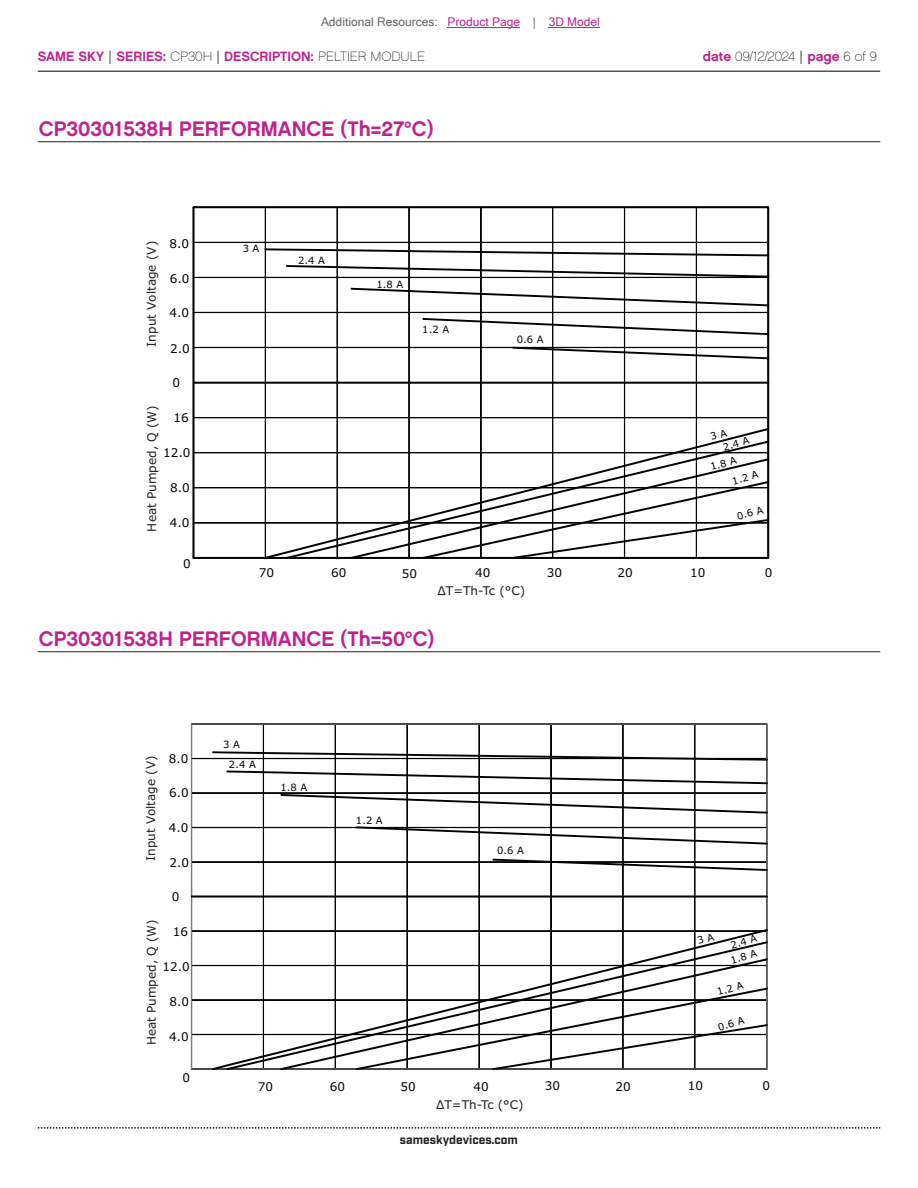
<style>
.page{position:relative;width:918px;height:1188px;background:#fff}
.page>*{position:absolute;margin:0;border:0;box-sizing:border-box;transform-origin:0 0}
.t1{font:21px "Chalet New York Nineteen Sixty";color:#bd238f}
.t2{font:13.5px "Chalet New York Nineteen Sixty";color:#bd238f}
.t3{font:13.5px "Chalet Paris Nineteen Sixty";letter-spacing:-.005em;color:#231f20}
.t4{font:12px "Verdana";color:#040503}
.t5{font:12px "Verdana";color:#231f20}
.t6{font:12px "Microsoft Sans Serif";color:#63676b}
.t7{font:12px "Verdana";color:#211d1e}
.t8{font:700 12px "Industry";color:#231f20}
.t9{font:10.05px/13.4px "Verdana";color:#040503}
.s1{color:#bd238f}
.s2{font-family:"Industry";color:#231f20}
.s3{font-family:"Chalet Paris Nineteen Sixty";color:#231f20}
.s4{font-family:"Chalet New York Nineteen Sixty";color:#bd238f}
.s5{font-family:"Industry"}
</style>
<div class="page">
<hr style="left:38px;top:71px;width:842px;height:1px;background:#231f20">
<svg style="left:38px;top:1127px;width:842px;height:2px"></svg>
<svg style="left:192px;top:207px;width:577px;height:352px"></svg>
<svg style="left:264px;top:428px;width:505px;height:131px"></svg>
<svg style="left:512px;top:347px;width:257px;height:12px"></svg>
<svg style="left:422px;top:318px;width:347px;height:17px"></svg>
<svg style="left:351px;top:288px;width:418px;height:18px"></svg>
<svg style="left:286px;top:265px;width:483px;height:13px"></svg>
<svg style="left:264px;top:248px;width:505px;height:8px"></svg>
<svg style="left:193px;top:382px;width:576px;height:2px"></svg>
<hr style="left:38px;top:141px;width:842px;height:1px;background:#231f20">
<svg style="left:191px;top:724px;width:576px;height:346px"></svg>
<svg style="left:212px;top:929px;width:556px;height:141px"></svg>
<svg style="left:492px;top:859px;width:276px;height:12px"></svg>
<svg style="left:356px;top:826px;width:412px;height:19px"></svg>
<svg style="left:280px;top:794px;width:488px;height:20px"></svg>
<svg style="left:226px;top:771px;width:542px;height:13px"></svg>
<svg style="left:212px;top:751px;width:556px;height:10px"></svg>
<svg style="left:192px;top:896px;width:576px;height:1px"></svg>
<hr style="left:38px;top:651px;width:842px;height:1px;background:#231f20">
<hr style="left:448px;top:27px;width:72px;height:1px;background:#bd238f">
<hr style="left:549px;top:27px;width:51px;height:1px;background:#bd238f">
<svg style="left:697px;top:933px;width:18px;height:11px"></svg>
<p class="t6" style="left:321px;top:15px;width:280px">Additional Resources: <span class="s1">Product Page</span> | <span class="s1">3D Model</span></p>
<p class="t2" style="left:38px;top:47px;width:389px">SAME SKY <span class="s2">|</span> SERIES: <span class="s3">CP30H</span> <span class="s2">|</span> DESCRIPTION: <span class="s3">PELTIER MODULE</span></p>
<p class="t3" style="left:703px;top:48px;width:176px"><span class="s4">date</span> 09/12/2024 <span class="s5">|</span> <span class="s4">page</span> 6 of 9</p>
<h1 class="t1" style="left:39px;top:115px;width:396px">CP30301538H PERFORMANCE (Th=27°C)</h1>
<p class="t4" style="left:170px;top:235px;width:21px">8.0</p>
<p class="t4" style="left:170px;top:270px;width:21px">6.0</p>
<p class="t4" style="left:170px;top:305px;width:21px">4.0</p>
<p class="t4" style="left:170px;top:340px;width:21px">2.0</p>
<p class="t4" style="left:173px;top:374px;width:9px">0</p>
<p class="t4" style="left:173px;top:409px;width:17px">16</p>
<p class="t4" style="left:163px;top:444px;width:29px">12.0</p>
<p class="t4" style="left:170px;top:480px;width:21px">8.0</p>
<p class="t4" style="left:170px;top:514px;width:21px">4.0</p>
<p class="t4" style="left:183px;top:556px;width:9px">0</p>
<p class="t5" style="left:143px;top:347px;width:107px;rotate:-90deg">Input Voltage (V)</p>
<p class="t5" style="left:144px;top:532px;width:128px;rotate:-90deg">Heat Pumped, Q (W)</p>
<p class="t9" style="left:243px;top:242px;width:18px">3 A</p>
<p class="t9" style="left:298px;top:254px;width:28px">2.4 A</p>
<p class="t9" style="left:377px;top:277px;width:28px">1.8 A</p>
<p class="t9" style="left:422px;top:322px;width:28px">1.2 A</p>
<p class="t9" style="left:517px;top:333px;width:28px">0.6 A</p>
<p class="t9" style="left:718px;top:428px;width:28px;text-indent:-10px;rotate:-15deg">3 A<br>2.4 A</p>
<p class="t9" style="left:709px;top:460px;width:28px;rotate:-16deg">1.8 A</p>
<p class="t9" style="left:731px;top:474px;width:28px;rotate:-15deg">1.2 A</p>
<p class="t9" style="left:735px;top:510px;width:28px;rotate:-15deg">0.6 A</p>
<p class="t4" style="left:259px;top:565px;width:17px">70</p>
<p class="t4" style="left:331px;top:565px;width:17px">60</p>
<p class="t4" style="left:402px;top:565px;width:17px">50</p>
<p class="t4" style="left:475px;top:565px;width:17px">40</p>
<p class="t4" style="left:547px;top:564px;width:17px">30</p>
<p class="t4" style="left:617px;top:565px;width:17px">20</p>
<p class="t4" style="left:690px;top:564px;width:17px">10</p>
<p class="t4" style="left:765px;top:564px;width:9px">0</p>
<p class="t7" style="left:437px;top:583px;width:89px">ΔT=Th-Tc (°C)</p>
<h1 class="t1" style="left:39px;top:625px;width:397px">CP30301538H PERFORMANCE (Th=50°C)</h1>
<p class="t4" style="left:169px;top:750px;width:21px">8.0</p>
<p class="t4" style="left:169px;top:785px;width:21px">6.0</p>
<p class="t4" style="left:169px;top:819px;width:21px">4.0</p>
<p class="t4" style="left:170px;top:855px;width:21px">2.0</p>
<p class="t4" style="left:172px;top:888px;width:9px">0</p>
<p class="t4" style="left:173px;top:923px;width:17px">16</p>
<p class="t4" style="left:163px;top:958px;width:29px">12.0</p>
<p class="t4" style="left:170px;top:993px;width:21px">8.0</p>
<p class="t4" style="left:169px;top:1028px;width:21px">4.0</p>
<p class="t4" style="left:182px;top:1069px;width:9px">0</p>
<p class="t5" style="left:143px;top:861px;width:107px;rotate:-90deg">Input Voltage (V)</p>
<p class="t5" style="left:143px;top:1045px;width:127px;rotate:-90deg">Heat Pumped, Q (W)</p>
<p class="t9" style="left:223px;top:738px;width:18px">3 A</p>
<p class="t9" style="left:229px;top:758px;width:28px">2.4 A</p>
<p class="t9" style="left:280px;top:780px;width:28px">1.8 A</p>
<p class="t9" style="left:356px;top:813px;width:28px">1.2 A</p>
<p class="t9" style="left:497px;top:844px;width:28px">0.6 A</p>
<p class="t9" style="left:725px;top:939px;width:32px;line-height:14.7px;text-align:center;rotate:-15deg">2.4 A<br>1.8 A</p>
<p class="t9" style="left:715px;top:985px;width:28px;rotate:-15deg">1.2 A</p>
<p class="t9" style="left:716px;top:1021px;width:28px;rotate:-15deg">0.6 A</p>
<p class="t4" style="left:258px;top:1078px;width:17px">70</p>
<p class="t4" style="left:330px;top:1078px;width:17px">60</p>
<p class="t4" style="left:400px;top:1079px;width:17px">50</p>
<p class="t4" style="left:473px;top:1078px;width:17px">40</p>
<p class="t4" style="left:545px;top:1078px;width:17px">30</p>
<p class="t4" style="left:615px;top:1078px;width:17px">20</p>
<p class="t4" style="left:688px;top:1078px;width:17px">10</p>
<p class="t4" style="left:762px;top:1078px;width:9px">0</p>
<p class="t7" style="left:436px;top:1096px;width:89px">ΔT=Th-Tc (°C)</p>
<p class="t8" style="left:400px;top:1132px;width:120px">sameskydevices.com</p>
</div>
